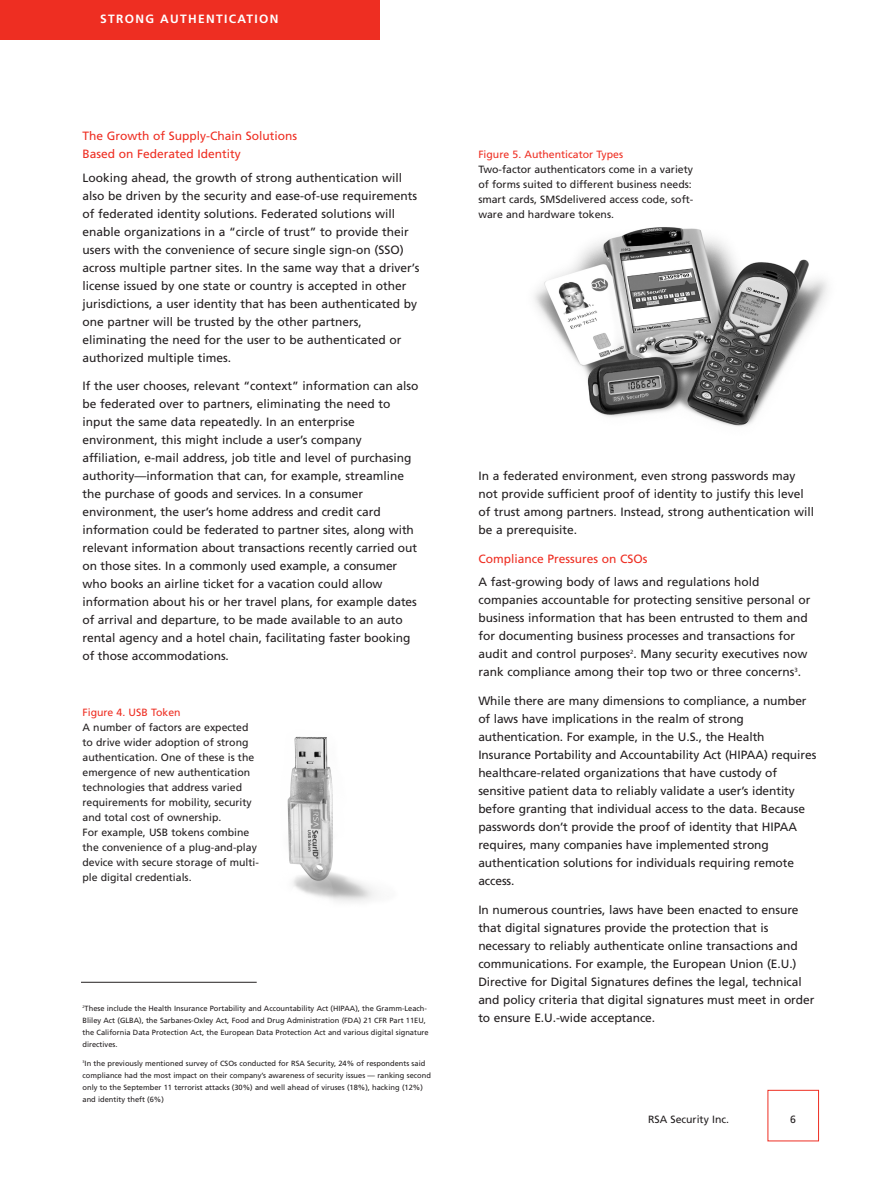
<style>
.page{position:relative;width:893px;height:1188px;background:#fff}
.page>*{position:absolute;margin:0;border:0;box-sizing:border-box;transform-origin:0 0}
.t1{font:12px/18px "Frutiger";color:#231f20}
.t2{font:12px/18px "Frutiger";color:#ee2e22}
.t3{font:700 12px "Frutiger";letter-spacing:.11em;color:#fff}
.t4{font:10.5px/15px "Frutiger";color:#231f20}
.t5{font:10.5px "Frutiger";color:#ee2e22}
.t6{font:7.5px/12px "Frutiger";color:#231f20}
</style>
<div class="page">
<div style="left:0;top:0;width:380px;height:40px;background:#ee2e22"></div>
<div style="left:768px;top:1090px;width:51px;height:51px;border:1px solid #ee2e22"></div>
<img style="left:534px;top:227px;width:294px;height:200px">
<img style="left:287px;top:736px;width:89px;height:166px">
<hr style="left:81px;top:982px;width:176px;height:1px;background:#231f20">
<p class="t3" style="left:100px;top:14px;width:180px">STRONG AUTHENTICATION</p>
<p class="t2" style="left:82px;top:128px;width:216px">The Growth of Supply-Chain Solutions<br>Based on Federated Identity</p>
<p class="t1" style="left:82px;top:169px;width:338px">Looking ahead, the growth of strong authentication will also be driven by the security and ease-of-use requirements of federated identity solutions. Federated solutions will enable organizations in a “circle of trust” to provide their users with the convenience of secure single sign-on (SSO) across multiple partner sites. In the same way that a driver’s license issued by one state or country is accepted in other jurisdictions, a user identity that has been authenticated by one partner will be trusted by the other partners, eliminating the need for the user to be authenticated or authorized multiple times.</p>
<p class="t1" style="left:82px;top:378px;width:338px">If the user chooses, relevant “context” information can also be federated over to partners, eliminating the need to input the same data repeatedly. In an enterprise environment, this might include a user’s company affiliation, e-mail address, job title and level of purchasing authority—information that can, for example, streamline the purchase of goods and services. In a consumer environment, the user’s home address and credit card information could be federated to partner sites, along with relevant information about transactions recently carried out on those sites. In a commonly used example, a consumer who books an airline ticket for a vacation could allow information about his or her travel plans, for example dates of arrival and departure, to be made available to an auto rental agency and a hotel chain, facilitating faster booking of those accommodations.</p>
<p class="t5" style="left:82px;top:708px;width:100px">Figure 4. USB Token</p>
<p class="t4" style="left:82px;top:721px;width:178px">A number of factors are expected to drive wider adoption of strong authentication. One of these is the emergence of new authentication technologies that address varied requirements for mobility, security and total cost of ownership.<br>For example, USB tokens combine the convenience of a plug-and-play device with secure storage of multi&shy;ple digital credentials.</p>
<p class="t6" style="left:82px;top:1003px;width:348px"><sup>2</sup>These include the Health Insurance Portability and Accountability Act (HIPAA), the Gramm-Leach-Bliley Act (GLBA), the Sarbanes-Oxley Act, Food and Drug Administration (FDA) 21 CFR Part 11EU, the California Data Protection Act, the European Data Protection Act and various digital signature directives.</p>
<p class="t6" style="left:82px;top:1058px;width:350px"><sup>3</sup>In the previously mentioned survey of CSOs conducted for RSA Security, 24% of respondents said compliance had the most impact on their company’s awareness of security issues — ranking second only to the September 11 terrorist attacks (30%) and well ahead of viruses (18%), hacking (12%) and identity theft (6%)</p>
<p class="t5" style="left:478px;top:151px;width:146px">Figure 5. Authenticator Types</p>
<p class="t4" style="left:478px;top:163px;width:217px">Two-factor authenticators come in a variety of forms suited to different business needs: smart cards, SMSdelivered access code, soft&shy;ware and hardware tokens.</p>
<p class="t1" style="left:478px;top:468px;width:337px">In a federated environment, even strong passwords may not provide sufficient proof of identity to justify this level of trust among partners. Instead, strong authentication will be a prerequisite.</p>
<p class="t2" style="left:478px;top:550px;width:171px">Compliance Pressures on CSOs</p>
<p class="t1" style="left:478px;top:574px;width:333px">A fast-growing body of laws and regulations hold companies accountable for protecting sensitive personal or business information that has been entrusted to them and for documenting business processes and transactions for audit and control purposes<sup>2</sup>. Many security executives now rank compliance among their top two or three concerns<sup>3</sup>.</p>
<p class="t1" style="left:478px;top:693px;width:339px">While there are many dimensions to compliance, a number of laws have implications in the realm of strong authentication. For example, in the U.S., the Health Insurance Portability and Accountability Act (HIPAA) requires healthcare-related organizations that have custody of sensitive patient data to reliably validate a user’s identity before granting that individual access to the data. Because passwords don’t provide the proof of identity that HIPAA requires, many companies have implemented strong authentication solutions for individuals requiring remote access.</p>
<p class="t1" style="left:478px;top:901px;width:338px">In numerous countries, laws have been enacted to ensure that digital signatures provide the protection that is necessary to reliably authenticate online transactions and communications. For example, the European Union (E.U.)<br>Directive for Digital Signatures defines the legal, technical and policy criteria that digital signatures must meet in order to ensure E.U.-wide acceptance.</p>
<p class="t4" style="left:648px;top:1113px;width:83px">RSA Security Inc.</p>
<p class="t4" style="left:790px;top:1113px;width:7px">6</p>
</div>
